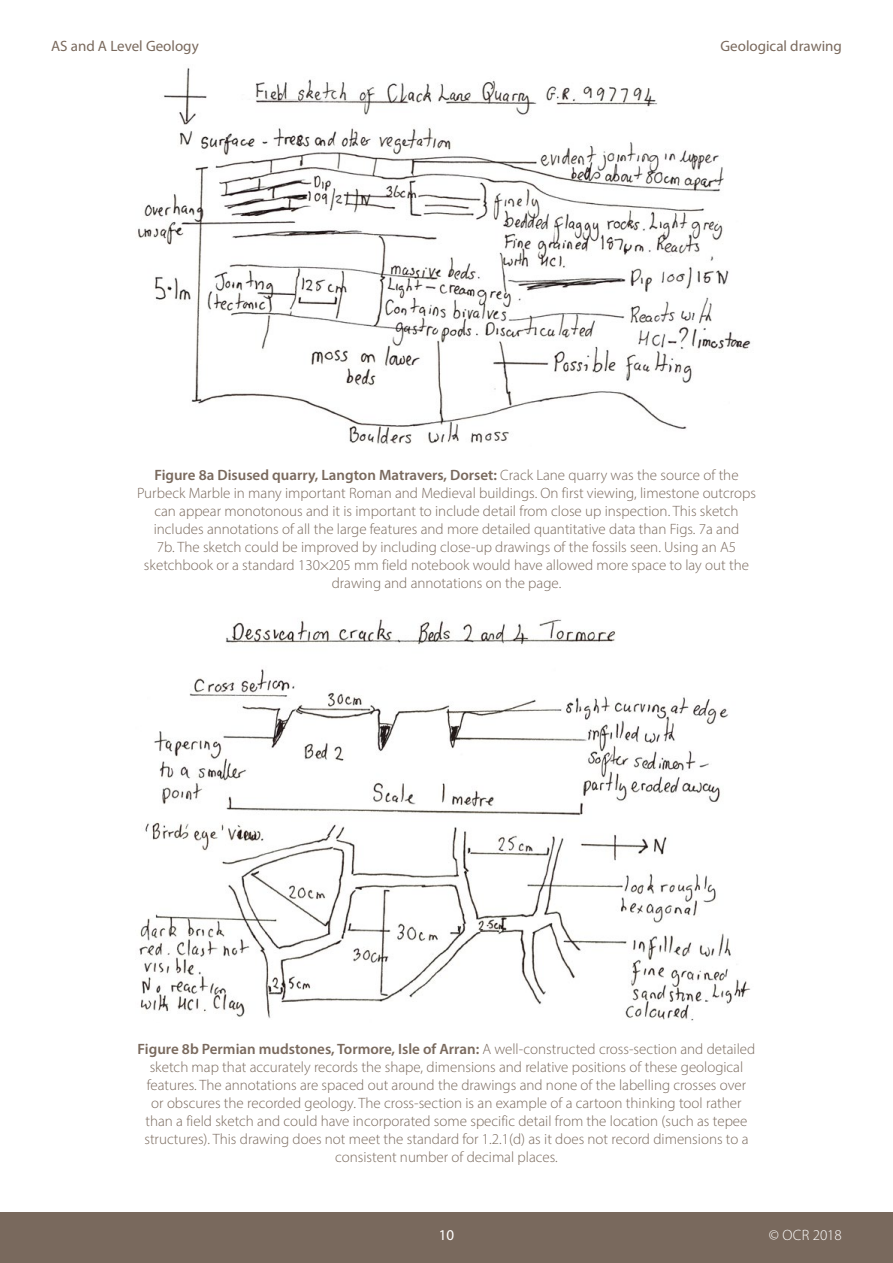
<style>
.page{position:relative;width:893px;height:1263px;background:#fff}
.page>*{position:absolute;margin:0;border:0;box-sizing:border-box;transform-origin:0 0}
.Body_10{font:300 15px/18px "Myriad Pro";color:#79695d;text-align:center}
.t1{font:15px "Myriad Pro";color:#79695d}
.t2{font:300 15px "Myriad Pro";color:#fff}
.t3{font:15px "Myriad Pro";color:#fff}
.s1{font-weight:600}
</style>
<div class="page">
<div style="left:0;top:1212px;width:893px;height:51px;background:#79695d"></div>
<img style="left:138px;top:68px;width:613px;height:376px">
<img style="left:139px;top:619px;width:612px;height:402px">
<p class="t1" style="left:51px;top:37px;width:149px">AS and A Level Geology</p>
<p class="t1" style="left:720px;top:37px;width:123px">Geological drawing</p>
<p class="Body_10" style="left:137px;top:466px;width:620px"><span class="s1">Figure 8a Disused quarry, Langton Matravers, Dorset:</span> Crack Lane quarry was the source of the Purbeck Marble in many important Roman and Medieval buildings. On first viewing, limestone outcrops can appear monotonous and it is important to include detail from close up inspection. This sketch includes annotations of all the large features and more detailed quantitative data than Figs. 7a and<br>7b. The sketch could be improved by including close-up drawings of the fossils seen. Using an A5 sketchbook or a standard 130×205 mm field notebook would have allowed more space to lay out the drawing and annotations on the page.</p>
<p class="Body_10" style="left:138px;top:1040px;width:619px"><span class="s1">Figure 8b Permian mudstones, Tormore, Isle of Arran:</span> A well-constructed cross-section and detailed sketch map that accurately records the shape, dimensions and relative positions of these geological features. The annotations are spaced out around the drawings and none of the labelling crosses over<br>or obscures the recorded geology. The cross-section is an example of a cartoon thinking tool rather than a field sketch and could have incorporated some specific detail from the location (such as tepee structures). This drawing does not meet the standard for 1.2.1(d) as it does not record dimensions to a consistent number of decimal places.</p>
<p class="t3" style="left:439px;top:1226px;width:17px">10</p>
<p class="t2" style="left:769px;top:1226px;width:75px">© OCR 2018</p>
</div>
